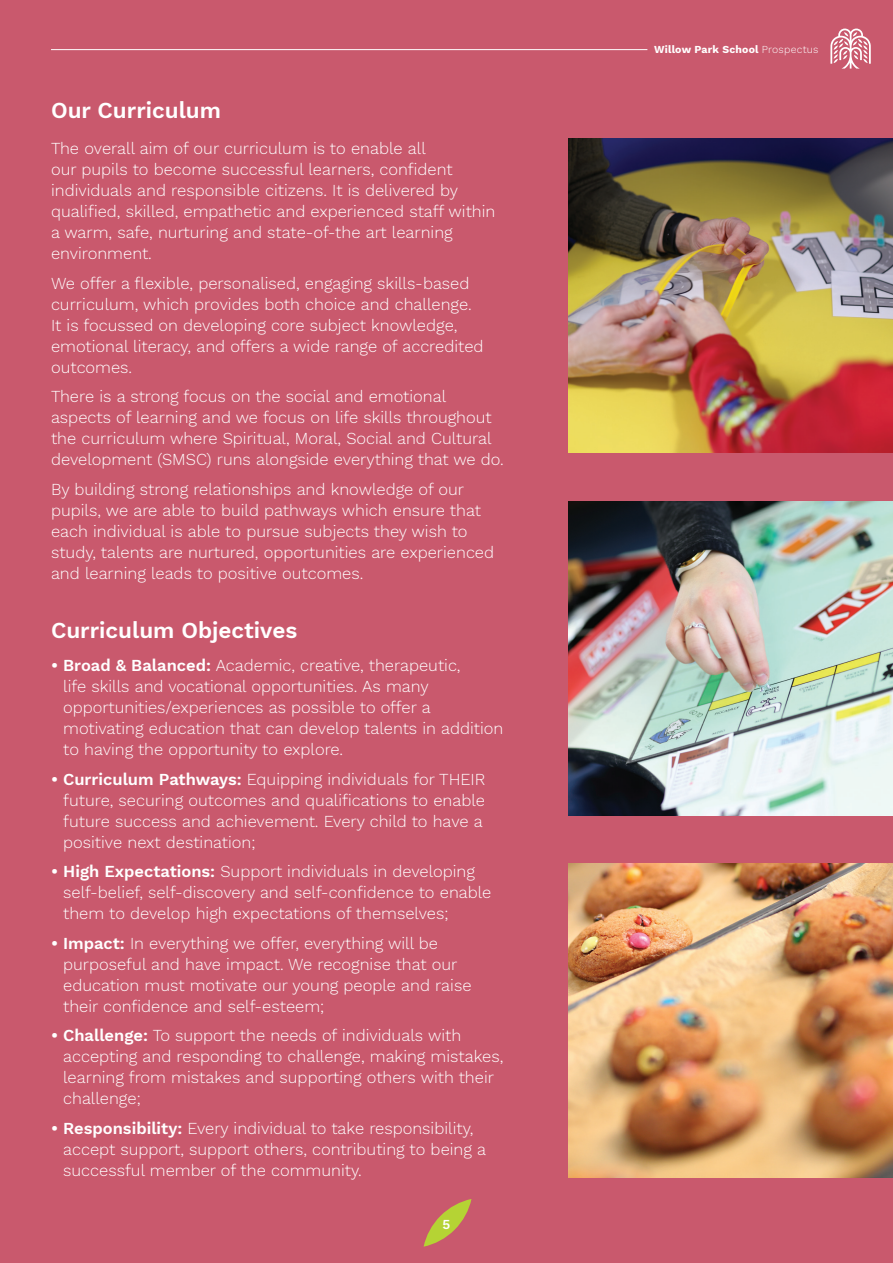
<style>
.page{position:relative;width:893px;height:1263px;background:#c9596d}
.page>*{position:absolute;margin:0;border:0;box-sizing:border-box;transform-origin:0 0}
.t1{font:600 22.5px "Work Sans";color:#fff}
.t2{font:300 16.5px/21px "Work Sans";color:#fff}
.t3{font:600 13.5px "Work Sans";color:#fff}
.t4{font:700 10.5px "Work Sans";letter-spacing:.02em;color:#fff}
.s1{font-weight:600}
.s2{font-weight:300}
</style>
<div class="page">
<img style="left:568px;top:864px;width:325px;height:314px">
<img style="left:568px;top:501px;width:325px;height:314px">
<img style="left:568px;top:139px;width:325px;height:314px">
<svg style="left:424px;top:1199px;width:47px;height:48px"></svg>
<hr style="left:51px;top:49px;width:596px;height:1px;background:#fff">
<svg style="left:830px;top:29px;width:41px;height:40px"></svg>
<h1 class="t1" style="left:51px;top:93px;width:172px">Our Curriculum</h1>
<p class="t2" style="left:51px;top:137px;width:446px">The overall aim of our curriculum is to enable all<br>our pupils to become successful learners, confident individuals and responsible citizens. It is delivered by qualified, skilled, empathetic and experienced staff within a warm, safe, nurturing and state-of-the art learning environment.</p>
<p class="t2" style="left:51px;top:272px;width:434px">We offer a flexible, personalised, engaging skills-based curriculum, which provides both choice and challenge.<br>It is focussed on developing core subject knowledge, emotional literacy, and offers a wide range of accredited outcomes.</p>
<p class="t2" style="left:51px;top:385px;width:454px">There is a strong focus on the social and emotional aspects of learning and we focus on life skills throughout the curriculum where Spiritual, Moral, Social and Cultural development (SMSC) runs alongside everything that we do.</p>
<p class="t2" style="left:51px;top:478px;width:445px">By building strong relationships and knowledge of our pupils, we are able to build pathways which ensure that each individual is able to pursue subjects they wish to study, talents are nurtured, opportunities are experienced and learning leads to positive outcomes.</p>
<h1 class="t1" style="left:51px;top:613px;width:248px">Curriculum Objectives</h1>
<p class="t2" style="left:63px;top:654px;width:442px;text-indent:-12px"><span class="s1">• Broad &amp; Balanced:</span> Academic, creative, therapeutic,<br>life skills and vocational opportunities. As many opportunities/experiences as possible to offer a motivating education that can develop talents in addition to having the opportunity to explore.</p>
<p class="t2" style="left:63px;top:768px;width:424px;text-indent:-12px"><span class="s1">• Curriculum Pathways:</span> Equipping individuals for THEIR future, securing outcomes and qualifications to enable future success and achievement. Every child to have a positive next destination;</p>
<p class="t2" style="left:63px;top:860px;width:430px;text-indent:-12px"><span class="s1">• High Expectations:</span> Support individuals in developing self-belief, self-discovery and self-confidence to enable them to develop high expectations of themselves;</p>
<p class="t2" style="left:63px;top:932px;width:410px;text-indent:-12px"><span class="s1">• Impact:</span> In everything we offer, everything will be purposeful and have impact. We recognise that our education must motivate our young people and raise their confidence and self-esteem;</p>
<p class="t2" style="left:63px;top:1024px;width:442px;text-indent:-12px"><span class="s1">• Challenge:</span> To support the needs of individuals with accepting and responding to challenge, making mistakes, learning from mistakes and supporting others with their challenge;</p>
<p class="t2" style="left:63px;top:1117px;width:424px;text-indent:-12px"><span class="s1">• Responsibility:</span> Every individual to take responsibility, accept support, support others, contributing to being a successful member of the community.</p>
<p class="t3" style="left:443px;top:1214px;width:9px">5</p>
<p class="t4" style="left:654px;top:41px;width:166px">Willow Park School <span class="s2">Prospectus</span></p>
</div>
